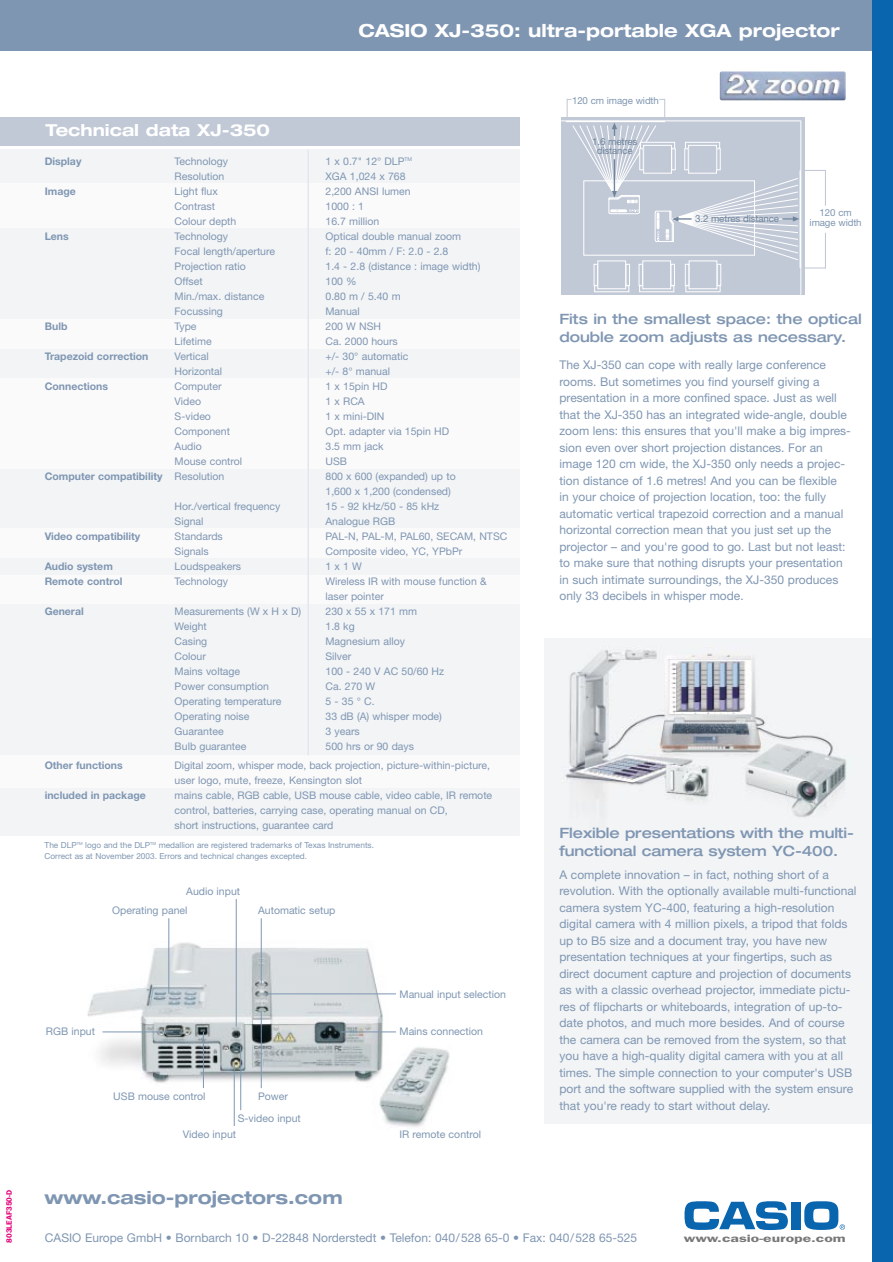
<style>
.page{position:relative;width:893px;height:1262px;background:#fff}
.page>*{position:absolute;margin:0;border:0;box-sizing:border-box;transform-origin:0 0}
.t1{font:700 expanded 18px "Helvetica Neue";color:#fff}
.t2{font:700 expanded 18px "Helvetica Neue";color:#7f96b2}
.t3{font:700 expanded 16.5px "Helvetica Neue";color:#fff}
.t4{font:500 expanded 14.25px/18px "Helvetica Neue";letter-spacing:-.005em;color:#7f96b2}
.t5{font:12px/16.5px "Helvetica Neue";color:#7f96b2}
.t6{font:10.5px/15px "Helvetica Neue";color:#7f96b2}
.t7{font:700 10.5px/15px "Helvetica Neue";color:#7f96b2}
.t8{font:600 10.5px "Franklin Gothic";color:#777;scale:1.5 1}
.t9{font:9.75px/9.8px "Helvetica Neue";letter-spacing:-.01em;color:#70859c;text-align:center}
.t10{font:9.75px/9.8px "Helvetica Neue";letter-spacing:-.01em;color:#7f96b2;text-align:center}
.t11{font:8.25px/10.5px "Helvetica Neue";color:#7f96b2}
.t12{font:600 7.8px "Franklin Gothic";color:#e3007a}
</style>
<div class="page">
<div style="left:543px;top:638px;width:349px;height:486px;background:#f2f4f6"></div>
<img style="left:565px;top:650px;width:282px;height:168px">
<img style="left:379px;top:1047px;width:71px;height:80px">
<img style="left:87px;top:924px;width:301px;height:173px">
<div style="left:0;top:150px;width:519px;height:686px;background:#f2f4f6"></div>
<div style="left:0;top:183px;width:519px;height:45px;background:#fbfafb"></div>
<div style="left:0;top:319px;width:519px;height:30px;background:#fbfafb"></div>
<div style="left:0;top:378px;width:519px;height:90px;background:#fbfafb"></div>
<div style="left:0;top:528px;width:519px;height:30px;background:#fbfafb"></div>
<div style="left:0;top:575px;width:519px;height:28px;background:#fbfafb"></div>
<div style="left:0;top:755px;width:519px;height:32px;background:#fbfafb"></div>
<div style="left:0;top:0;width:892px;height:51px;background:#7f96b2"></div>
<div style="left:0;top:117px;width:519px;height:29px;background:#c1c8d6"></div>
<div style="left:791px;top:1201px;width:9px;height:28px;background:#0a65af"></div>
<svg style="left:684px;top:1201px;width:104px;height:29px"></svg>
<svg style="left:804px;top:1201px;width:41px;height:28px"></svg>
<div style="left:872px;top:0;width:20px;height:1261px;background:#0a65af"></div>
<img style="left:719px;top:71px;width:126px;height:29px;border-radius:2px">
<hr style="left:168px;top:918px;width:1px;height:75px;background:#7f96b2">
<hr style="left:236px;top:899px;width:1px;height:127px;background:#7f96b2">
<hr style="left:261px;top:918px;width:1px;height:67px;background:#7f96b2">
<hr style="left:203px;top:1032px;width:1px;height:56px;background:#7f96b2">
<hr style="left:234px;top:1062px;width:1px;height:64px;background:#7f96b2">
<hr style="left:240px;top:1046px;width:1px;height:64px;background:#7f96b2">
<hr style="left:261px;top:1011px;width:1px;height:77px;background:#7f96b2">
<hr style="left:341px;top:1031px;width:55px;height:1px;background:#7f96b2">
<hr style="left:102px;top:1031px;width:71px;height:1px;background:#7f96b2">
<hr style="left:263px;top:993px;width:133px;height:1px;background:#7f96b2">
<hr style="left:307px;top:150px;width:2px;height:605px;background:#e4e6eb">
<hr style="left:824px;top:170px;width:2px;height:36px;background:#c1c8d6">
<hr style="left:824px;top:233px;width:2px;height:35px;background:#c1c8d6">
<svg style="left:804px;top:267px;width:21px;height:1px"></svg>
<div style="left:561px;top:117px;width:243px;height:178px;background:#c1c8d6"></div>
<hr style="left:800px;top:121px;width:1px;height:174px;background:#fff">
<svg style="left:689px;top:287px;width:29px;height:3px"></svg>
<div style="left:685px;top:285px;width:35px;height:7px;border:1px solid #fff"></div>
<div style="left:689px;top:261px;width:28px;height:28px;background:#c1c8d6"></div>
<div style="left:688px;top:260px;width:29px;height:29px;border:1px solid #fff"></div>
<div style="left:685px;top:264px;width:4px;height:22px;border:1px solid #fff"></div>
<div style="left:717px;top:264px;width:4px;height:22px;border:1px solid #fff"></div>
<svg style="left:643px;top:289px;width:28px;height:1px"></svg>
<div style="left:639px;top:285px;width:35px;height:7px;border:1px solid #fff"></div>
<div style="left:642px;top:261px;width:28px;height:28px;background:#c1c8d6"></div>
<div style="left:642px;top:260px;width:29px;height:29px;border:1px solid #fff"></div>
<div style="left:638px;top:264px;width:5px;height:22px;border:1px solid #fff"></div>
<div style="left:670px;top:264px;width:4px;height:22px;border:1px solid #fff"></div>
<svg style="left:598px;top:289px;width:28px;height:1px"></svg>
<div style="left:594px;top:285px;width:35px;height:7px;border:1px solid #fff"></div>
<div style="left:597px;top:261px;width:28px;height:28px;background:#c1c8d6"></div>
<div style="left:597px;top:260px;width:29px;height:29px;border:1px solid #fff"></div>
<div style="left:593px;top:264px;width:5px;height:22px;border:1px solid #fff"></div>
<div style="left:625px;top:264px;width:5px;height:22px;border:1px solid #fff"></div>
<hr style="left:799px;top:170px;width:1px;height:98px;background:#fff">
<hr style="left:561px;top:121px;width:239px;height:1px;background:#fff">
<svg style="left:566px;top:99px;width:259px;height:162px"></svg>
<p class="t12" style="left:6px;top:1242px;width:54px;rotate:-90deg">803LEAF350-D</p>
<h1 class="t1" style="left:358px;top:24px;width:483px">CASIO XJ-350: ultra-portable XGA projector</h1>
<h2 class="t3" style="left:45px;top:124px;width:226px">Technical data XJ-350</h2>
<p class="t7" style="left:45px;top:154px;width:38px">Display</p>
<p class="t7" style="left:45px;top:184px;width:33px">Image</p>
<p class="t7" style="left:45px;top:229px;width:26px">Lens</p>
<p class="t7" style="left:45px;top:319px;width:24px">Bulb</p>
<p class="t7" style="left:45px;top:349px;width:105px">Trapezoid correction</p>
<p class="t7" style="left:45px;top:379px;width:65px">Connections</p>
<p class="t7" style="left:45px;top:469px;width:119px">Computer compatibility</p>
<p class="t7" style="left:45px;top:529px;width:97px">Video compatibility</p>
<p class="t7" style="left:45px;top:559px;width:79px">Audio system<br>Remote control</p>
<p class="t7" style="left:45px;top:604px;width:41px">General</p>
<p class="t6" style="left:175px;top:154px;width:102px">Technology<br>Resolution<br>Light flux<br>Contrast<br>Colour depth<br>Technology<br>Focal length/aperture<br>Projection ratio<br>Offset<br>Min./max. distance<br>Focussing<br>Type<br>Lifetime<br>Vertical<br>Horizontal<br>Computer<br>Video<br>S-video<br>Component<br>Audio<br>Mouse control<br>Resolution</p>
<p class="t6" style="left:175px;top:499px;width:107px">Hor./vertical frequency<br>Signal<br>Standards<br>Signals<br>Loudspeakers<br>Technology</p>
<p class="t6" style="left:175px;top:604px;width:128px">Measurements (W x H x D)<br>Weight<br>Casing<br>Colour<br>Mains voltage<br>Power consumption<br>Operating temperature<br>Operating noise<br>Guarantee<br>Bulb guarantee</p>
<p class="t6" style="left:325px;top:154px;width:183px">1 x 0.7" 12° DLP<sup>TM<br></sup>XGA 1,024 x 768<br>2,200 ANSI lumen<br>1000 : 1<br>16.7 million<br>Optical double manual zoom<br>f: 20 - 40mm / F: 2.0 - 2.8<br>1.4 - 2.8 (distance : image width)<br>100 %<br>0.80 m / 5.40 m<br>Manual<br>200 W NSH<br>Ca. 2000 hours<br>+/- 30° automatic<br>+/- 8° manual<br>1 x 15pin HD<br>1 x RCA<br>1 x mini-DIN<br>Opt. adapter via 15pin HD<br>3.5 mm jack<br>USB<br>800 x 600 (expanded) up to<br>1,600 x 1,200 (condensed)<br>15 - 92 kHz/50 - 85 kHz<br>Analogue RGB<br>PAL-N, PAL-M, PAL60, SECAM, NTSC<br>Composite video, YC, YPbPr<br>1 x 1 W<br>Wireless IR with mouse function &amp; laser pointer<br>230 x 55 x 171 mm<br>1.8 kg<br>Magnesium alloy<br>Silver<br>100 - 240 V AC 50/60 Hz<br>Ca. 270 W<br>5 - 35 ° C.<br>33 dB (A) whisper mode)<br>3 years<br>500 hrs or 90 days</p>
<p class="t6" style="left:175px;top:758px;width:319px">Digital zoom, whisper mode, back projection, picture-within-picture, user logo, mute, freeze, Kensington slot<br>mains cable, RGB cable, USB mouse cable, video cable, IR remote control, batteries, carrying case, operating manual on CD,<br>short instructions, guarantee card</p>
<p class="t11" style="left:45px;top:841px;width:331px">The DLP<sup>TM</sup> logo and the DLP<sup>TM</sup> medallion are registered trademarks of Texas Instruments.<br>Correct as at November 2003. Errors and technical changes excepted.</p>
<p class="t7" style="left:45px;top:759px;width:80px">Other functions</p>
<p class="t7" style="left:45px;top:789px;width:103px">included in package</p>
<p class="t6" style="left:186px;top:884px;width:55px">Audio input</p>
<p class="t6" style="left:112px;top:903px;width:77px">Operating panel</p>
<p class="t6" style="left:258px;top:903px;width:79px">Automatic setup</p>
<p class="t6" style="left:46px;top:1024px;width:51px">RGB input</p>
<p class="t6" style="left:113px;top:1089px;width:94px">USB mouse control</p>
<p class="t6" style="left:258px;top:1089px;width:31px">Power</p>
<p class="t6" style="left:238px;top:1111px;width:65px">S-video input</p>
<p class="t6" style="left:183px;top:1127px;width:55px">Video input</p>
<h1 class="t2" style="left:44px;top:1190px;width:300px">www.casio-projectors.com</h1>
<p class="t6" style="left:399px;top:987px;width:108px">Manual input selection</p>
<p class="t6" style="left:399px;top:1024px;width:85px">Mains connection</p>
<p class="t6" style="left:399px;top:1127px;width:83px">IR remote control</p>
<p class="t10" style="left:572px;top:97px;width:88px">120 cm image width</p>
<p class="t9" style="left:592px;top:137px;width:47px">1.6 metres distance</p>
<p class="t9" style="left:695px;top:215px;width:85px">3.2 metres distance</p>
<p class="t10" style="left:809px;top:209px;width:54px">120 cm image width</p>
<p class="t4" style="left:559px;top:311px;width:304px">Fits in the smallest space: the optical double zoom adjusts as necessary.</p>
<p class="t5" style="left:559px;top:358px;width:293px">The XJ-350 can cope with really large conference rooms. But sometimes you find yourself giving a presentation in a more confined space. Just as well that the XJ-350 has an integrated wide-angle, double zoom lens: this ensures that you'll make a big impres&shy;sion even over short projection distances. For an image 120 cm wide, the XJ-350 only needs a projec&shy;tion distance of 1.6 metres! And you can be flexible<br>in your choice of projection location, too: the fully automatic vertical trapezoid correction and a manual horizontal correction mean that you just set up the projector – and you're good to go. Last but not least: to make sure that nothing disrupts your presentation in such intimate surroundings, the XJ-350 produces only 33 decibels in whisper mode.</p>
<p class="t4" style="left:559px;top:825px;width:296px">Flexible presentations with the multi&shy;functional camera system YC-400.</p>
<p class="t5" style="left:559px;top:867px;width:298px">A complete innovation – in fact, nothing short of a revolution. With the optionally available multi-functional camera system YC-400, featuring a high-resolution digital camera with 4 million pixels, a tripod that folds up to B5 size and a document tray, you have new presentation techniques at your fingertips, such as direct document capture and projection of documents as with a classic overhead projector, immediate pictu&shy;res of flipcharts or whiteboards, integration of up-to&shy;date photos, and much more besides. And of course the camera can be removed from the system, so that you have a high-quality digital camera with you at all times. The simple connection to your computer's USB port and the software supplied with the system ensure that you're ready to start without delay.</p>
<p class="t5" style="left:45px;top:1230px;width:593px">CASIO Europe GmbH • Bornbarch 10 • D-22848 Norderstedt • Telefon: 040/528 65-0 • Fax: 040/528 65-525</p>
<p class="t8" style="left:683px;top:1234px;width:110px">www.casio-europe.com</p>
</div>
